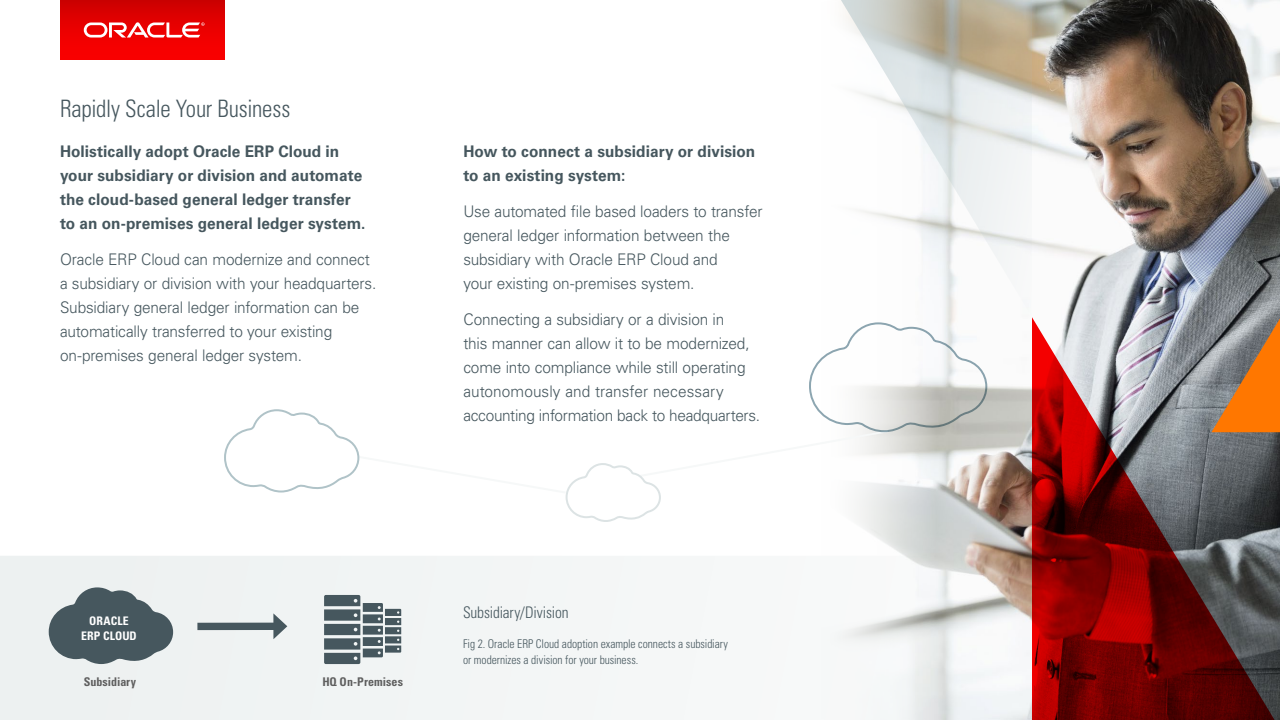
<style>
.page{position:relative;width:1280px;height:720px;background:#fff}
.page>*{position:absolute;margin:0;border:0;box-sizing:border-box;transform-origin:0 0}
.Body{font:300 condensed 24px "Univers LT Std";letter-spacing:-.01em;color:#46575e;scale:.96 1}
.Body-2{font:300 16px/24px "Univers LT Std";letter-spacing:-.01em;color:#46575e;scale:.96 1}
.Body-3{font:700 16px/24px "Univers LT Std";color:#46575e;scale:.96 1}
.Body-4{font:300 condensed 16px "Univers LT Std";letter-spacing:-.01em;color:#46575e;scale:.96 1}
.Body-5{font:300 condensed 12px/16px "Univers LT Std";letter-spacing:-.005em;color:#46575e;scale:.96 1}
.Intro_Grey_Heading{font:700 condensed 12px "Univers LT Std";color:#5f5f5f}
.Intro_Grey_Heading-2{font:700 condensed 11.8px/14.7px "Univers LT Std";letter-spacing:.01em;color:#fff;text-align:center}
</style>
<div class="page">
<div style="left:0;top:556px;width:642px;height:164px;background:#f1f4f4"></div>
<img style="left:834px;top:0;width:446px;height:720px">
<svg style="left:1032px;top:317px;width:248px;height:403px"></svg>
<svg style="left:834px;top:0;width:198px;height:317px"></svg>
<svg style="left:224px;top:321px;width:764px;height:202px"></svg>
<svg style="left:47px;top:586px;width:128px;height:80px"></svg>
<svg style="left:324px;top:595px;width:77px;height:69px"></svg>
<div style="left:197px;top:623px;width:82px;height:7px;background:#46575e"></div>
<svg style="left:273px;top:613px;width:14px;height:26px"></svg>
<div style="left:60px;top:0;width:164px;height:60px;background:linear-gradient(to bottom,#d00000,#fe0000)"></div>
<svg style="left:84px;top:22px;width:121px;height:16px"></svg>
<p class="Body" style="left:60px;top:95px;width:242px">Rapidly Scale Your Business</p>
<p class="Body-3" style="left:60px;top:140px;width:320px">Holistically adopt Oracle ERP Cloud in your subsidiary or division and automate the cloud-based general ledger transfer to an on-premises general ledger system.</p>
<p class="Body-2" style="left:60px;top:248px;width:331px">Oracle ERP Cloud can modernize and connect a subsidiary or division with your headquarters.<br>Subsidiary general ledger information can be automatically transferred to your existing on-premises general ledger system.</p>
<p class="Body-3" style="left:463px;top:140px;width:306px">How to connect a subsidiary or division to an existing system:</p>
<p class="Body-2" style="left:463px;top:200px;width:313px">Use automated file based loaders to transfer general ledger information between the subsidiary with Oracle ERP Cloud and<br>your existing on-premises system.</p>
<p class="Body-2" style="left:463px;top:308px;width:311px">Connecting a subsidiary or a division in<br>this manner can allow it to be modernized, come into compliance while still operating autonomously and transfer necessary accounting information back to headquarters.</p>
<p class="Intro_Grey_Heading-2" style="left:81px;top:614px;width:57px">ORACLE<br>ERP CLOUD</p>
<p class="Intro_Grey_Heading" style="left:84px;top:674px;width:54px">Subsidiary</p>
<p class="Intro_Grey_Heading" style="left:322px;top:674px;width:82px">HQ On-Premises</p>
<p class="Body-4" style="left:463px;top:603px;width:112px">Subsidiary/Division</p>
<p class="Body-5" style="left:463px;top:635px;width:277px">Fig 2. Oracle ERP Cloud adoption example connects a subsidiary or modernizes a division for your business.</p>
</div>
